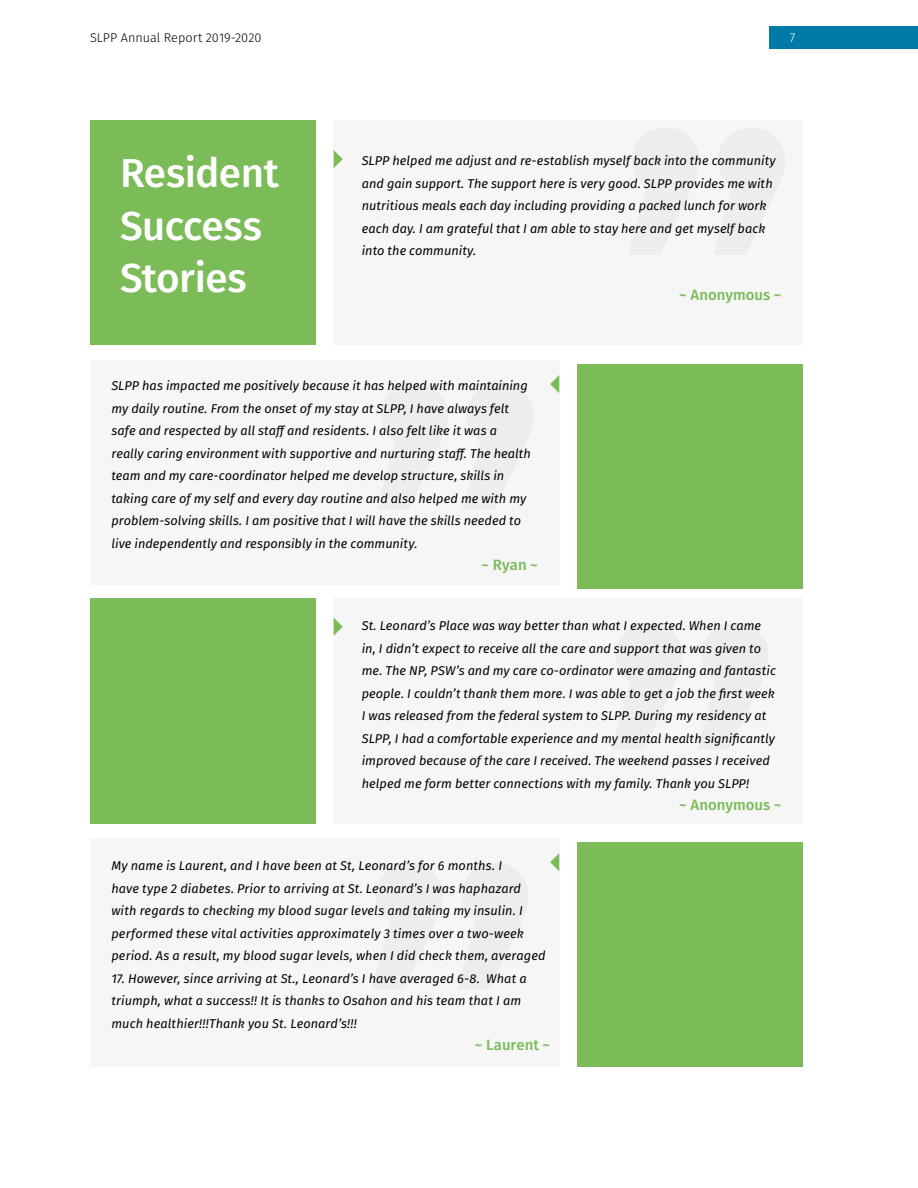
<style>
.page{position:relative;width:918px;height:1188px;background:#fff}
.page>*{position:absolute;margin:0;border:0;box-sizing:border-box;transform-origin:0 0}
.t1{font:500 444px "Fira Sans";color:#ededed}
.t2{font:500 40.5px/52.5px "Fira Sans";letter-spacing:-.015em;color:#fff}
.t3{font:500 15px "Fira Sans";letter-spacing:.005em;color:#7bbb58}
.t4{font:italic 12.75px/22.5px "Fira Sans";letter-spacing:.005em;color:#000}
.t5{font:300 12.75px "Fira Sans";color:#000}
.t6{font:300 12.75px "Fira Sans";color:#fff}
</style>
<div class="page">
<div style="left:90px;top:120px;width:226px;height:225px;background:#7bbb58"></div>
<div style="left:90px;top:598px;width:226px;height:225px;background:#7bbb58"></div>
<div style="left:577px;top:364px;width:226px;height:225px;background:#7bbb58"></div>
<div style="left:90px;top:360px;width:469px;height:225px;background:#f6f6f6"></div>
<div style="left:90px;top:838px;width:469px;height:229px;background:#f6f6f6"></div>
<div style="left:334px;top:120px;width:469px;height:225px;background:#f6f6f6"></div>
<div style="left:334px;top:598px;width:469px;height:225px;background:#f6f6f6"></div>
<svg style="left:334px;top:150px;width:9px;height:18px"></svg>
<svg style="left:334px;top:618px;width:9px;height:18px"></svg>
<svg style="left:550px;top:375px;width:9px;height:18px"></svg>
<svg style="left:550px;top:853px;width:9px;height:18px"></svg>
<div style="left:577px;top:842px;width:226px;height:225px;background:#7bbb58"></div>
<div style="left:769px;top:26px;width:149px;height:23px;background:#007ba6"></div>
<p class="t5" style="left:90px;top:28px;width:173px">SLPP Annual Report 2019-2020</p>
<p class="t6" style="left:790px;top:28px;width:7px">7</p>
<h2 class="t2" style="left:120px;top:145px;width:160px">Resident<br>Success<br>Stories</h2>
<h1 class="t1" style="left:613px;top:-46px;width:192px">”</h1>
<p class="t4" style="left:362px;top:149px;width:416px">SLPP helped me adjust and re-establish myself back into the community and gain support. The support here is very good. SLPP provides me with nutritious meals each day including providing a packed lunch for work each day. I am grateful that I am able to stay here and get myself back into the community.</p>
<p class="t3" style="left:679px;top:283px;width:104px">~ Anonymous ~</p>
<p class="t4" style="left:111px;top:374px;width:421px">SLPP has impacted me positively because it has helped with maintaining my daily routine. From the onset of my stay at SLPP, I have always felt safe and respected by all staff and residents. I also felt like it was a really caring environment with supportive and nurturing staff. The health team and my care-coordinator helped me develop structure, skills in taking care of my self and every day routine and also helped me with my problem-solving skills. I am positive that I will have the skills needed to live independently and responsibly in the community.</p>
<p class="t3" style="left:482px;top:553px;width:58px">~ Ryan ~</p>
<h1 class="t1" style="left:361px;top:209px;width:192px">”</h1>
<p class="t4" style="left:362px;top:614px;width:416px">St. Leonard’s Place was way better than what I expected. When I came in, I didn’t expect to receive all the care and support that was given to me. The NP, PSW’s and my care co-ordinator were amazing and fantastic people. I couldn’t thank them more. I was able to get a job the first week I was released from the federal system to SLPP. During my residency at SLPP, I had a comfortable experience and my mental health significantly improved because of the care I received. The weekend passes I received helped me form better connections with my family. Thank you SLPP!</p>
<p class="t3" style="left:679px;top:793px;width:104px">~ Anonymous ~</p>
<h1 class="t1" style="left:596px;top:449px;width:192px">”</h1>
<p class="t4" style="left:111px;top:854px;width:436px">My name is Laurent, and I have been at St, Leonard’s for 6 months. I<br>have type 2 diabetes. Prior to arriving at St. Leonard’s I was haphazard with regards to checking my blood sugar levels and taking my insulin. I performed these vital activities approximately 3 times over a two-week period. As a result, my blood sugar levels, when I did check them, averaged</p>
<p class="t4" style="left:111px;top:967px;width:417px">17. However, since arriving at St., Leonard’s I have averaged 6-8. What a triumph, what a success!! It is thanks to Osahon and his team that I am much healthier!!!Thank you St. Leonard’s!!!</p>
<p class="t3" style="left:475px;top:1033px;width:77px">~ Laurent ~</p>
<h1 class="t1" style="left:356px;top:689px;width:192px">”</h1>
</div>
